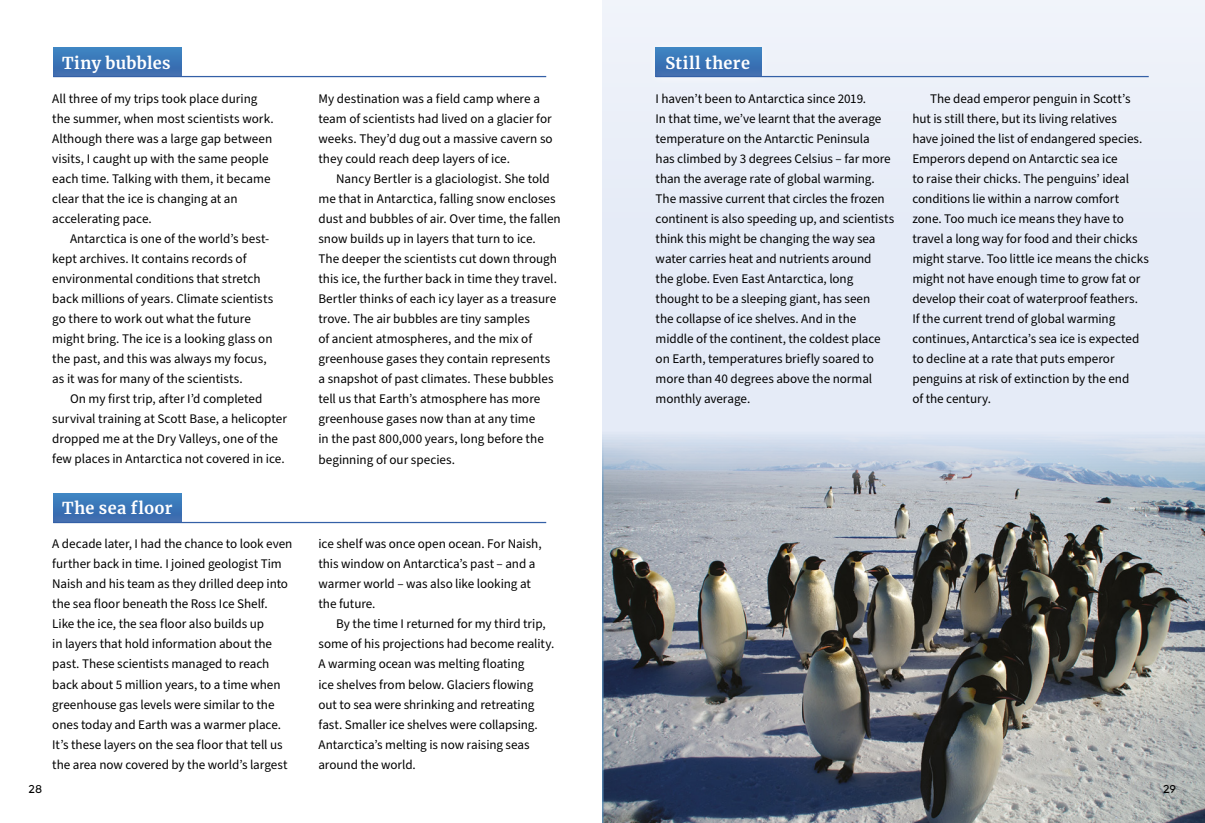
<style>
.page{position:relative;width:1205px;height:823px;background:#fff}
.page>*{position:absolute;margin:0;border:0;box-sizing:border-box;transform-origin:0 0}
.t1{font:700 16.25px "Merriweather";letter-spacing:.02em;color:#fff}
.t2{font:13.12px/20px "Source Sans Pro";color:#000}
.t3{font:11.25px "Aronui";color:#000}
</style>
<div class="page">
<div style="left:53px;top:492px;width:129px;height:30px;background:linear-gradient(to right,#3b7aba,#3b7aba)"></div>
<div style="left:53px;top:47px;width:129px;height:30px;background:linear-gradient(to right,#3b79b9,#3b79b9)"></div>
<div style="left:46px;top:68px;width:507px;height:17px;background:#fff;opacity:.75"></div>
<hr style="left:53px;top:76px;width:493px;height:1px;background:#3460a7">
<div style="left:46px;top:513px;width:507px;height:18px;background:#fff;opacity:.75"></div>
<hr style="left:53px;top:521px;width:493px;height:2px;background:#3460a7">
<div style="left:602px;top:0;width:603px;height:514px;background:#e5ebf7"></div>
<img style="left:602px;top:435px;width:603px;height:387px">
<div style="left:647px;top:38px;width:123px;height:47px;background:#f0f3fa"></div>
<div style="left:656px;top:47px;width:106px;height:30px;background:linear-gradient(to right,#3b79b9,#3b79b9)"></div>
<div style="left:648px;top:68px;width:508px;height:17px;background:#fff;opacity:.75"></div>
<hr style="left:656px;top:76px;width:492px;height:1px;background:#3460a7">
<p class="t1" style="left:62px;top:51px;width:110px">Tiny bubbles</p>
<p class="t2" style="left:52px;top:89px;width:223px">All three of my trips took place during the summer, when most scientists work.<br>Although there was a large gap between visits, I caught up with the same people each time. Talking with them, it became clear that the ice is changing at an accelerating pace.</p>
<p class="t2" style="left:52px;top:229px;width:223px;text-indent:18px">Antarctica is one of the world’s best&shy;kept archives. It contains records of environmental conditions that stretch back millions of years. Climate scientists go there to work out what the future might bring. The ice is a looking glass on the past, and this was always my focus, as it was for many of the scientists.</p>
<p class="t2" style="left:52px;top:389px;width:236px;text-indent:18px">On my first trip, after I’d completed survival training at Scott Base, a helicopter dropped me at the Dry Valleys, one of the few places in Antarctica not covered in ice.</p>
<p class="t2" style="left:318px;top:89px;width:236px">My destination was a field camp where a team of scientists had lived on a glacier for weeks. They’d dug out a massive cavern so they could reach deep layers of ice.</p>
<p class="t2" style="left:318px;top:169px;width:244px;text-indent:18px">Nancy Bertler is a glaciologist. She told me that in Antarctica, falling snow encloses dust and bubbles of air. Over time, the fallen snow builds up in layers that turn to ice.<br>The deeper the scientists cut down through this ice, the further back in time they travel.<br>Bertler thinks of each icy layer as a treasure trove. The air bubbles are tiny samples<br>of ancient atmospheres, and the mix of greenhouse gases they contain represents<br>a snapshot of past climates. These bubbles tell us that Earth’s atmosphere has more greenhouse gases now than at any time<br>in the past 800,000 years, long before the</p>
<p class="t2" style="left:318px;top:450px;width:138px">beginning of our species.</p>
<p class="t3" style="left:29px;top:781px;width:15px">28</p>
<p class="t1" style="left:62px;top:496px;width:112px">The sea floor</p>
<p class="t2" style="left:52px;top:534px;width:242px">A decade later, I had the chance to look even further back in time. I joined geologist Tim Naish and his team as they drilled deep into the sea floor beneath the Ross Ice Shelf.<br>Like the ice, the sea floor also builds up<br>in layers that hold information about the past. These scientists managed to reach back about 5 million years, to a time when greenhouse gas levels were similar to the ones today and Earth was a warmer place.<br>It’s these layers on the sea floor that tell us the area now covered by the world’s largest</p>
<p class="t2" style="left:318px;top:534px;width:225px">ice shelf was once open ocean. For Naish, this window on Antarctica’s past – and a warmer world – was also like looking at the future.</p>
<p class="t2" style="left:318px;top:614px;width:237px;text-indent:18px">By the time I returned for my third trip, some of his projections had become reality.<br>A warming ocean was melting floating<br>ice shelves from below. Glaciers flowing out to sea were shrinking and retreating fast. Smaller ice shelves were collapsing.<br>Antarctica’s melting is now raising seas around the world.</p>
<p class="t1" style="left:666px;top:51px;width:86px">Still there</p>
<p class="t2" style="left:656px;top:89px;width:240px">I haven’t been to Antarctica since 2019.<br>In that time, we’ve learnt that the average temperature on the Antarctic Peninsula<br>has climbed by 3 degrees Celsius – far more than the average rate of global warming.<br>The massive current that circles the frozen continent is also speeding up, and scientists think this might be changing the way sea water carries heat and nutrients around<br>the globe. Even East Antarctica, long thought to be a sleeping giant, has seen<br>the collapse of ice shelves. And in the middle of the continent, the coldest place on Earth, temperatures briefly soared to more than 40 degrees above the normal monthly average.</p>
<p class="t2" style="left:912px;top:89px;width:238px;text-indent:18px">The dead emperor penguin in Scott’s hut is still there, but its living relatives<br>have joined the list of endangered species.<br>Emperors depend on Antarctic sea ice<br>to raise their chicks. The penguins’ ideal conditions lie within a narrow comfort zone. Too much ice means they have to travel a long way for food and their chicks might starve. Too little ice means the chicks might not have enough time to grow fat or develop their coat of waterproof feathers.<br>If the current trend of global warming continues, Antarctica’s sea ice is expected to decline at a rate that puts emperor penguins at risk of extinction by the end<br>of the century.</p>
<p class="t3" style="left:1163px;top:781px;width:15px">29</p>
</div>
